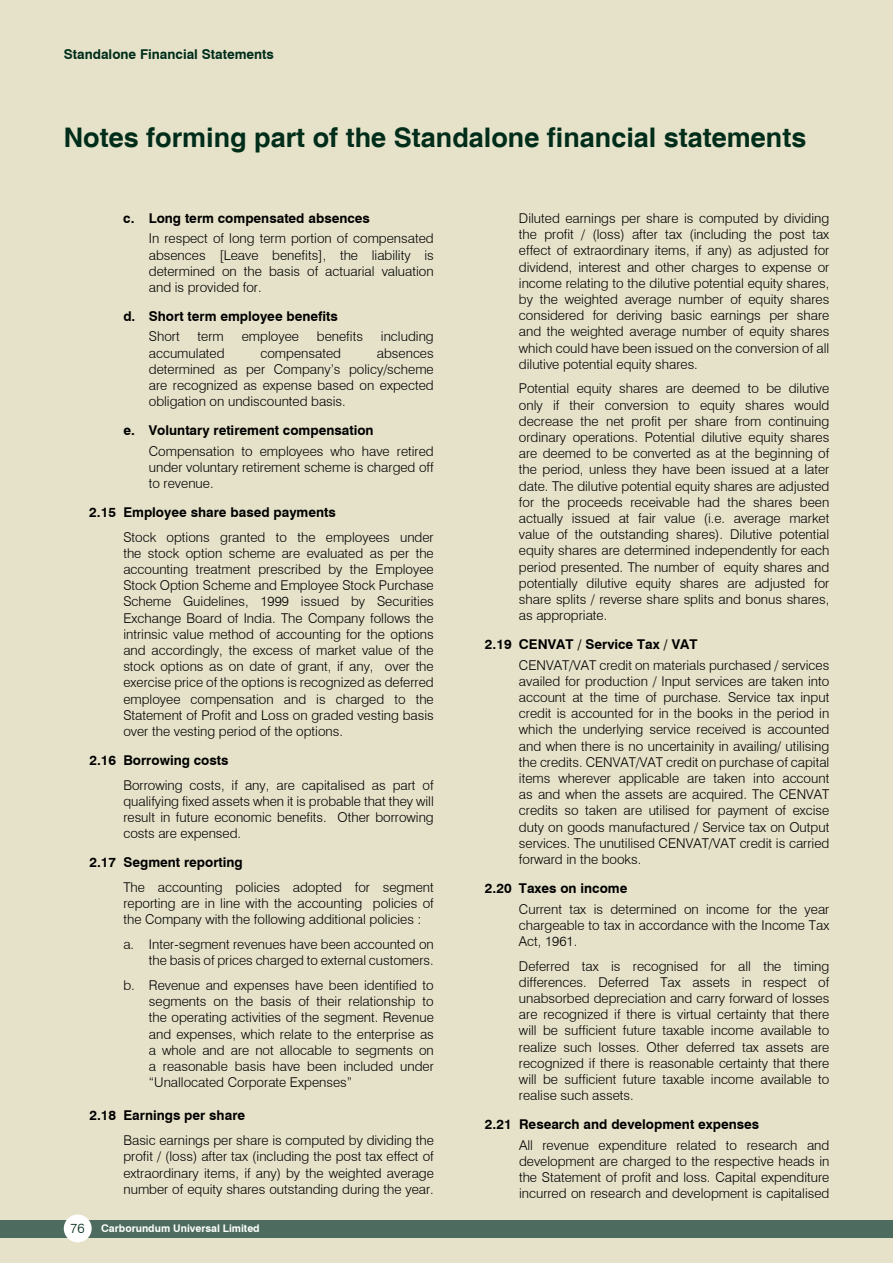
<style>
.page{position:relative;width:893px;height:1263px;background:#e6e2c9}
.page>*{position:absolute;margin:0;border:0;box-sizing:border-box;transform-origin:0 0}
.t1{font:700 27px "Helvetica";color:#002d1a}
.t2{font:300 13.5px/16.2px "Swiss 721 BT";color:#000;text-align:justify}
.t3{font:700 13.5px "Swiss 721 BT";color:#000}
.t4{font:700 13.5px "Swiss 721 BT";color:#002d1a}
.t5{font:700 10.5px "Swiss 721 BT";color:#fff}
.s1{font-weight:300;font-size:13.5px;color:#002d1a}
</style>
<div class="page">
<div style="left:0;top:1220px;width:893px;height:17px;background:#4d6c5f"></div>
<div style="left:64px;top:1214px;width:28px;height:28px;background:#fff;border-radius:50%"></div>
<p class="t4" style="left:64px;top:46px;width:212px">Standalone Financial Statements</p>
<h1 class="t1" style="left:64px;top:121px;width:744px">Notes forming part of the Standalone financial statements</h1>
<p class="t3" style="left:123px;top:210px;width:248px">c. Long term compensated absences</p>
<p class="t2" style="left:149px;top:230px;width:286px">In respect of long term portion of compensated absences [Leave benefits], the liability is determined on the basis of actuarial valuation and is provided for.</p>
<p class="t3" style="left:123px;top:308px;width:216px">d. Short term employee benefits</p>
<p class="t2" style="left:149px;top:328px;width:32px">Short</p>
<p class="t2" style="left:198px;top:328px;width:28px">term</p>
<p class="t2" style="left:242px;top:328px;width:59px">employee</p>
<p class="t2" style="left:317px;top:328px;width:48px">benefits</p>
<p class="t2" style="left:381px;top:328px;width:54px">including</p>
<p class="t2" style="left:149px;top:345px;width:77px">accumulated</p>
<p class="t2" style="left:260px;top:345px;width:82px">compensated</p>
<p class="t2" style="left:149px;top:345px;width:286px;text-indent:228px">absences determined as per Company’s policy/scheme are recognized as expense based on expected obligation on undiscounted basis.</p>
<p class="t3" style="left:123px;top:422px;width:252px">e. Voluntary retirement compensation</p>
<p class="t2" style="left:149px;top:443px;width:286px">Compensation to employees who have retired under voluntary retirement scheme is charged off to revenue.</p>
<p class="t3" style="left:89px;top:504px;width:248px">2.15 Employee share based payments</p>
<p class="t2" style="left:123px;top:529px;width:312px">Stock options granted to the employees under the stock option scheme are evaluated as per the accounting treatment prescribed by the Employee Stock Option Scheme and Employee Stock Purchase Scheme Guidelines, 1999 issued by Securities Exchange Board of India. The Company follows the intrinsic value method of accounting for the options and accordingly, the excess of market value of the stock options as on date of grant, if any, over the exercise price of the options is recognized as deferred employee compensation and is charged to the Statement of Profit and Loss on graded vesting basis over the vesting period of the options.</p>
<p class="t3" style="left:89px;top:752px;width:141px">2.16 Borrowing costs</p>
<p class="t2" style="left:123px;top:777px;width:312px">Borrowing costs, if any, are capitalised as part of qualifying fixed assets when it is probable that they will result in future economic benefits. Other borrowing costs are expensed.</p>
<p class="t3" style="left:89px;top:854px;width:155px">2.17 Segment reporting</p>
<p class="t2" style="left:123px;top:879px;width:312px">The accounting policies adopted for segment reporting are in line with the accounting policies of the Company with the following additional policies :</p>
<p class="t2" style="left:123px;top:936px;width:312px;text-align:right">a. Inter-segment revenues have been accounted on the basis of prices charged to external customers.</p>
<p class="t2" style="left:149px;top:977px;width:286px;text-indent:-26px">b. Revenue and expenses have been identified to segments on the basis of their relationship to the operating activities of the segment. Revenue and expenses, which relate to the enterprise as a whole and are not allocable to segments on a reasonable basis have been included under “Unallocated Corporate Expenses”</p>
<p class="t3" style="left:89px;top:1107px;width:157px">2.18 Earnings per share</p>
<p class="t2" style="left:123px;top:1132px;width:312px">Basic earnings per share is computed by dividing the profit / (loss) after tax (including the post tax effect of extraordinary items, if any) by the weighted average number of equity shares outstanding during the year.</p>
<p class="t5" style="left:70px;top:1221px;width:191px"><span class="s1">76</span> Carborundum Universal Limited</p>
<p class="t2" style="left:519px;top:210px;width:312px">Diluted earnings per share is computed by dividing the profit / (loss) after tax (including the post tax effect of extraordinary items, if any) as adjusted for dividend, interest and other charges to expense or income relating to the dilutive potential equity shares, by the weighted average number of equity shares considered for deriving basic earnings per share and the weighted average number of equity shares which could have been issued on the conversion of all dilutive potential equity shares.</p>
<p class="t2" style="left:519px;top:380px;width:312px">Potential equity shares are deemed to be dilutive only if their conversion to equity shares would decrease the net profit per share from continuing ordinary operations. Potential dilutive equity shares are deemed to be converted as at the beginning of the period, unless they have been issued at a later date. The dilutive potential equity shares are adjusted for the proceeds receivable had the shares been actually issued at fair value (i.e. average market value of the outstanding shares). Dilutive potential equity shares are determined independently for each period presented. The number of equity shares and potentially dilutive equity shares are adjusted for share splits / reverse share splits and bonus shares, as appropriate.</p>
<p class="t3" style="left:485px;top:636px;width:63px">2.19 CENVAT</p>
<p class="t3" style="left:577px;top:636px;width:104px">/ Service Tax / VAT</p>
<p class="t2" style="left:519px;top:657px;width:312px">CENVAT/VAT credit on materials purchased / services availed for production / Input services are taken into account at the time of purchase. Service tax input credit is accounted for in the books in the period in which the underlying service received is accounted and when there is no uncertainity in availing/ utilising the credits. CENVAT/VAT credit on purchase of capital items wherever applicable are taken into account as and when the assets are acquired. The CENVAT credits so taken are utilised for payment of excise duty on goods manufactured / Service tax on Output services. The unutilised CENVAT/VAT credit is carried forward in the books.</p>
<p class="t3" style="left:485px;top:880px;width:144px">2.20 Taxes on income</p>
<p class="t2" style="left:519px;top:900px;width:312px">Current tax is determined on income for the year chargeable to tax in accordance with the Income Tax Act, 1961.</p>
<p class="t2" style="left:519px;top:957px;width:312px">Deferred tax is recognised for all the timing differences. Deferred Tax assets in respect of unabsorbed depreciation and carry forward of losses are recognized if there is virtual certainty that there will be sufficient future taxable income available to realize such losses. Other deferred tax assets are recognized if there is reasonable certainty that there will be sufficient future taxable income available to realise such assets.</p>
<p class="t3" style="left:485px;top:1116px;width:276px">2.21 Research and development expenses</p>
<p class="t2" style="left:519px;top:1137px;width:312px">All revenue expenditure related to research and development are charged to the respective heads in the Statement of profit and loss. Capital expenditure incurred on research and development is capitalised</p>
</div>
